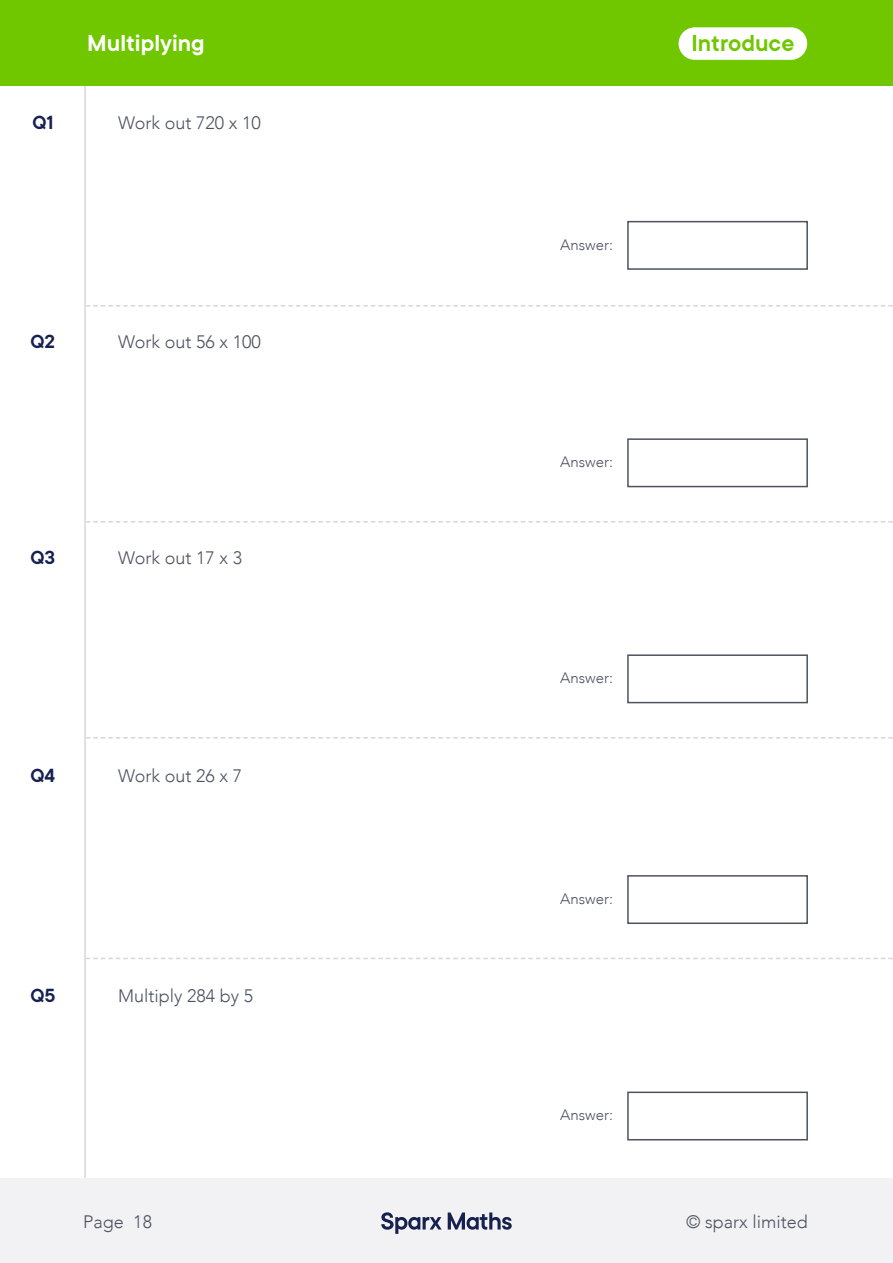
<style>
.page{position:relative;width:893px;height:1263px;background:#fff}
.page>*{position:absolute;margin:0;border:0;box-sizing:border-box;transform-origin:0 0}
.t1{font:600 25.5px "TT Commons";color:#fff}
.t2{font:600 25.5px "TT Commons";color:#70c700}
.t3{font:600 21px "TT Commons";color:#17214f}
.t4{font:300 18px "Avenir";color:#4d5261}
.t5{font:300 15px "Avenir";color:#4d5261}
</style>
<div class="page">
<div style="left:0;top:1178px;width:893px;height:85px;background:#f2f2f5"></div>
<svg style="left:381px;top:1212px;width:61px;height:22px"></svg>
<svg style="left:448px;top:1212px;width:64px;height:18px"></svg>
<hr style="left:84px;top:0;width:2px;height:1178px;background:#d4d6e0">
<svg style="left:86px;top:305px;width:807px;height:1px"></svg>
<svg style="left:86px;top:521px;width:807px;height:1px"></svg>
<svg style="left:86px;top:737px;width:807px;height:1px"></svg>
<svg style="left:86px;top:958px;width:807px;height:1px"></svg>
<div style="left:627px;top:438px;width:181px;height:49px;border:2px solid #4d5261"></div>
<div style="left:627px;top:221px;width:181px;height:49px;border:2px solid #4d5261"></div>
<div style="left:627px;top:654px;width:181px;height:49px;border:2px solid #4d5261"></div>
<div style="left:627px;top:875px;width:181px;height:49px;border:2px solid #4d5261"></div>
<div style="left:627px;top:1091px;width:181px;height:49px;border:2px solid #4d5261"></div>
<div style="left:0;top:0;width:893px;height:85px;background:#70c700"></div>
<div style="left:679px;top:27px;width:128px;height:33px;background:#fff;border-radius:16px"></div>
<p class="t3" style="left:32px;top:111px;width:23px">Q1</p>
<h1 class="t1" style="left:87px;top:29px;width:119px">Multiplying</h1>
<h1 class="t2" style="left:691px;top:29px;width:104px">Introduce</h1>
<p class="t4" style="left:118px;top:112px;width:144px">Work out 720 x 10</p>
<p class="t5" style="left:560px;top:235px;width:54px">Answer:</p>
<p class="t3" style="left:31px;top:330px;width:26px">Q2</p>
<p class="t4" style="left:118px;top:331px;width:144px">Work out 56 x 100</p>
<p class="t5" style="left:560px;top:453px;width:54px">Answer:</p>
<p class="t3" style="left:30px;top:546px;width:26px">Q3</p>
<p class="t4" style="left:118px;top:547px;width:126px">Work out 17 x 3</p>
<p class="t5" style="left:560px;top:669px;width:54px">Answer:</p>
<p class="t3" style="left:31px;top:763px;width:26px">Q4</p>
<p class="t4" style="left:118px;top:765px;width:126px">Work out 26 x 7</p>
<p class="t3" style="left:30px;top:984px;width:26px">Q5</p>
<p class="t4" style="left:118px;top:985px;width:137px">Multiply 284 by 5</p>
<p class="t5" style="left:560px;top:890px;width:54px">Answer:</p>
<p class="t5" style="left:560px;top:1106px;width:54px">Answer:</p>
<p class="t4" style="left:83px;top:1211px;width:70px">Page 18</p>
<p class="t4" style="left:686px;top:1211px;width:123px">© sparx limited</p>
</div>
